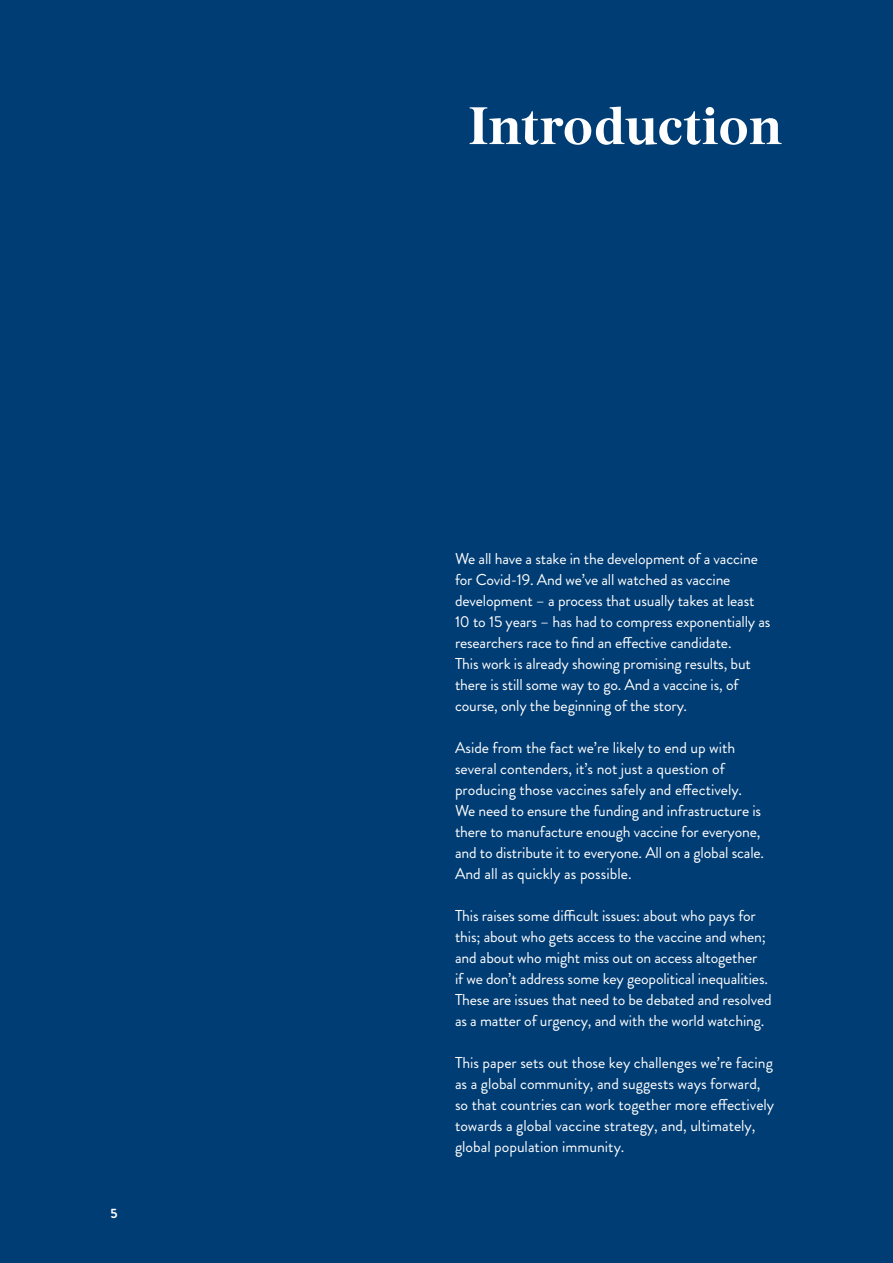
<style>
.page{position:relative;width:893px;height:1263px;background:#003d74}
.page>*{position:absolute;margin:0;border:0;box-sizing:border-box;transform-origin:0 0}
.Ch_title{font:700 52.5px "Burgess Pro";color:#fff}
.Ch_body___white{font:15.75px/21px "Brandon Grotesque";letter-spacing:-.01em;color:#fff}
.t1{font:700 13.5px "Brandon Grotesque";color:#fff}
</style>
<div class="page">
<p class="t1" style="left:111px;top:1204px;width:9px">5</p>
<p class="Ch_title" style="left:469px;top:93px;width:315px">Introduction</p>
<p class="Ch_body___white" style="left:455px;top:548px;width:317px">We all have a stake in the development of a vaccine for Covid-19. And we’ve all watched as vaccine development – a process that usually takes at least 10 to 15 years – has had to compress exponentially as researchers race to find an effective candidate.<br>This work is already showing promising results, but there is still some way to go. And a vaccine is, of course, only the beginning of the story.</p>
<p class="Ch_body___white" style="left:455px;top:737px;width:311px">Aside from the fact we’re likely to end up with several contenders, it’s not just a question of producing those vaccines safely and effectively.<br>We need to ensure the funding and infrastructure is there to manufacture enough vaccine for everyone, and to distribute it to everyone. All on a global scale.<br>And all as quickly as possible.</p>
<p class="Ch_body___white" style="left:455px;top:905px;width:318px">This raises some difficult issues: about who pays for this; about who gets access to the vaccine and when; and about who might miss out on access altogether<br>if we don’t address some key geopolitical inequalities.<br>These are issues that need to be debated and resolved as a matter of urgency, and with the world watching.</p>
<p class="Ch_body___white" style="left:455px;top:1052px;width:321px">This paper sets out those key challenges we’re facing as a global community, and suggests ways forward, so that countries can work together more effectively towards a global vaccine strategy, and, ultimately, global population immunity.</p>
</div>
